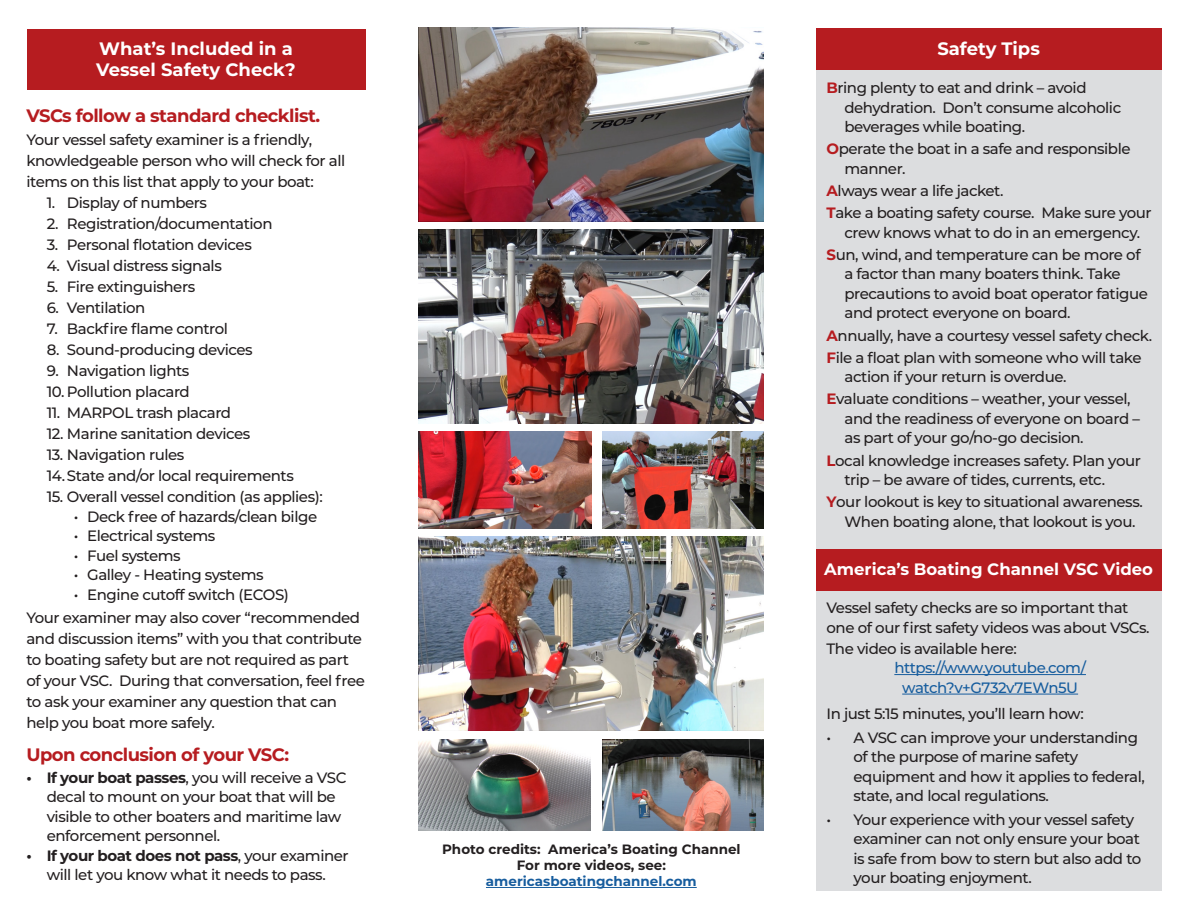
<style>
.page{position:relative;width:1188px;height:918px;background:#fff}
.page>*{position:absolute;margin:0;border:0;box-sizing:border-box;transform-origin:0 0}
.Paragraph_Style_1{font:700 18px "Montserrat";letter-spacing:-.03em;color:#b61c20}
.t1{font:700 18px/21.6px "Montserrat";color:#fff}
.t2{font:700 16.5px "Montserrat";color:#fff}
.Paragraph_Style_1-2{font:500 15px/19.5px "Montserrat";letter-spacing:-.03em;color:#231f20}
.t3{font:500 15px/19.5px "Montserrat";letter-spacing:-.03em;color:#175d9e;text-align:center}
.t4{font:700 13.5px "Montserrat";color:#231f20}
.t5{font:700 13.5px "Montserrat";color:#175d9e}
.s1{font-weight:700}
.s2{font-weight:700;color:#b61c20}
</style>
<div class="page">
<div style="left:27px;top:29px;width:338px;height:61px;background:#b61c20"></div>
<div style="left:816px;top:70px;width:345px;height:479px;background:#dcdddf"></div>
<div style="left:816px;top:589px;width:345px;height:302px;background:#dcdddf"></div>
<hr style="left:894px;top:674px;width:192px;height:1px;background:#175d9e">
<hr style="left:902px;top:694px;width:176px;height:1px;background:#175d9e">
<div style="left:816px;top:29px;width:345px;height:41px;background:#b61c20"></div>
<div style="left:816px;top:549px;width:345px;height:41px;background:#b61c20"></div>
<img style="left:419px;top:230px;width:345px;height:194px">
<img style="left:418px;top:27px;width:346px;height:194px">
<img style="left:419px;top:537px;width:345px;height:194px">
<img style="left:418px;top:432px;width:173px;height:97px">
<img style="left:603px;top:432px;width:161px;height:97px">
<img style="left:419px;top:740px;width:172px;height:91px">
<img style="left:603px;top:740px;width:161px;height:91px">
<hr style="left:486px;top:887px;width:211px;height:1px;background:#175d9e">
<p class="t1" style="left:96px;top:37px;width:201px">What’s Included in a<br>Vessel Safety Check?</p>
<p class="Paragraph_Style_1" style="left:26px;top:103px;width:295px">VSCs follow a standard checklist.</p>
<p class="Paragraph_Style_1-2" style="left:26px;top:129px;width:320px;line-height:21px">Your vessel safety examiner is a friendly, knowledgeable person who will check for all items on this list that apply to your boat:</p>
<p class="Paragraph_Style_1-2" style="left:47px;top:193px;width:162px">1. Display of numbers</p>
<p class="Paragraph_Style_1-2" style="left:47px;top:214px;width:227px">2. Registration/documentation</p>
<p class="Paragraph_Style_1-2" style="left:47px;top:235px;width:207px">3. Personal flotation devices</p>
<p class="Paragraph_Style_1-2" style="left:47px;top:256px;width:177px">4. Visual distress signals</p>
<p class="Paragraph_Style_1-2" style="left:47px;top:277px;width:150px">5. Fire extinguishers</p>
<p class="Paragraph_Style_1-2" style="left:47px;top:298px;width:100px">6. Ventilation</p>
<p class="Paragraph_Style_1-2" style="left:47px;top:319px;width:183px">7. Backfire flame control</p>
<p class="Paragraph_Style_1-2" style="left:47px;top:340px;width:208px">8. Sound-producing devices</p>
<p class="Paragraph_Style_1-2" style="left:47px;top:361px;width:144px">9. Navigation lights</p>
<p class="Paragraph_Style_1-2" style="left:47px;top:382px;width:145px">10. Pollution placard</p>
<p class="Paragraph_Style_1-2" style="left:47px;top:403px;width:186px">11. MARPOL trash placard</p>
<p class="Paragraph_Style_1-2" style="left:47px;top:424px;width:205px">12. Marine sanitation devices</p>
<p class="Paragraph_Style_1-2" style="left:47px;top:445px;width:139px">13. Navigation rules</p>
<p class="Paragraph_Style_1-2" style="left:47px;top:466px;width:249px">14.State and/or local requirements</p>
<p class="Paragraph_Style_1-2" style="left:47px;top:487px;width:278px">15. Overall vessel condition (as applies):</p>
<p class="Paragraph_Style_1-2" style="left:74px;top:506px;width:245px">• Deck free of hazards/clean bilge</p>
<p class="Paragraph_Style_1-2" style="left:74px;top:526px;width:143px">• Electrical systems</p>
<p class="Paragraph_Style_1-2" style="left:74px;top:545px;width:109px">• Fuel systems</p>
<p class="Paragraph_Style_1-2" style="left:74px;top:565px;width:192px">• Galley - Heating systems</p>
<p class="Paragraph_Style_1-2" style="left:74px;top:584px;width:217px">• Engine cutoff switch (ECOS)</p>
<p class="Paragraph_Style_1-2" style="left:26px;top:607px;width:340px;line-height:21px">Your examiner may also cover “recommended and discussion items” with you that contribute to boating safety but are not required as part of your VSC. During that conversation, feel free to ask your examiner any question that can help you boat more safely.</p>
<p class="Paragraph_Style_1" style="left:26px;top:742px;width:264px">Upon conclusion of your VSC:</p>
<p class="Paragraph_Style_1-2" style="left:47px;top:767px;width:301px;text-indent:-20px"><span class="s1">• If your boat passes</span>, you will receive a VSC decal to mount on your boat that will be visible to other boaters and maritime law enforcement personnel.</p>
<p class="Paragraph_Style_1-2" style="left:26px;top:845px;width:324px;text-align:center"><span class="s1">• If your boat does not pass</span>, your examiner will let you know what it needs to pass.</p>
<p class="t4" style="left:442px;top:839px;width:300px">Photo credits: America’s Boating Channel</p>
<p class="t4" style="left:517px;top:855px;width:151px">For more videos, see:</p>
<p class="t5" style="left:486px;top:872px;width:212px">americasboatingchannel.com</p>
<p class="t1" style="left:937px;top:37px;width:104px">Safety Tips</p>
<p class="Paragraph_Style_1-2" style="left:844px;top:77px;width:278px;text-indent:-18px"><span class="s2">B</span>ring plenty to eat and drink – avoid dehydration. Don’t consume alcoholic beverages while boating.</p>
<p class="Paragraph_Style_1-2" style="left:844px;top:139px;width:288px;text-indent:-18px"><span class="s2">O</span>perate the boat in a safe and responsible manner.</p>
<p class="Paragraph_Style_1-2" style="left:827px;top:180px;width:179px"><span class="s2">A</span>lways wear a life jacket.</p>
<p class="Paragraph_Style_1-2" style="left:827px;top:203px;width:327px;text-align:center"><span class="s2">T</span>ake a boating safety course. Make sure your crew knows what to do in an emergency.</p>
<p class="Paragraph_Style_1-2" style="left:844px;top:244px;width:305px;text-indent:-18px"><span class="s2">S</span>un, wind, and temperature can be more of a factor than many boaters think. Take precautions to avoid boat operator fatigue and protect everyone on board.</p>
<p class="Paragraph_Style_1-2" style="left:827px;top:325px;width:327px"><span class="s2">A</span>nnually, have a courtesy vessel safety check.</p>
<p class="Paragraph_Style_1-2" style="left:844px;top:347px;width:299px;text-indent:-18px"><span class="s2">F</span>ile a float plan with someone who will take action if your return is overdue.</p>
<p class="Paragraph_Style_1-2" style="left:844px;top:389px;width:297px;text-indent:-18px"><span class="s2">E</span>valuate conditions – weather, your vessel, and the readiness of everyone on board – as part of your go/no-go decision.</p>
<p class="Paragraph_Style_1-2" style="left:844px;top:450px;width:298px;text-indent:-18px"><span class="s2">L</span>ocal knowledge increases safety. Plan your trip – be aware of tides, currents, etc.</p>
<p class="Paragraph_Style_1-2" style="left:827px;top:492px;width:318px"><span class="s2">Y</span>our lookout is key to situational awareness.</p>
<p class="Paragraph_Style_1-2" style="left:844px;top:511px;width:292px">When boating alone, that lookout is you.</p>
<p class="t2" style="left:824px;top:557px;width:330px">America’s Boating Channel VSC Video</p>
<p class="Paragraph_Style_1-2" style="left:827px;top:597px;width:324px">Vessel safety checks are so important that one of our first safety videos was about VSCs.</p>
<p class="Paragraph_Style_1-2" style="left:827px;top:638px;width:192px">The video is available here:</p>
<p class="t3" style="left:894px;top:657px;width:193px">https://www.youtube.com/ watch?v+G732v7EWn5U</p>
<p class="Paragraph_Style_1-2" style="left:827px;top:703px;width:259px">In just 5:15 minutes, you’ll learn how:</p>
<p class="Paragraph_Style_1-2" style="left:854px;top:727px;width:293px;text-indent:-27px">• A VSC can improve your understanding of the purpose of marine safety equipment and how it applies to federal, state, and local regulations.</p>
<p class="Paragraph_Style_1-2" style="left:854px;top:809px;width:289px;text-indent:-27px">• Your experience with your vessel safety examiner can not only ensure your boat is safe from bow to stern but also add to your boating enjoyment.</p>
</div>
